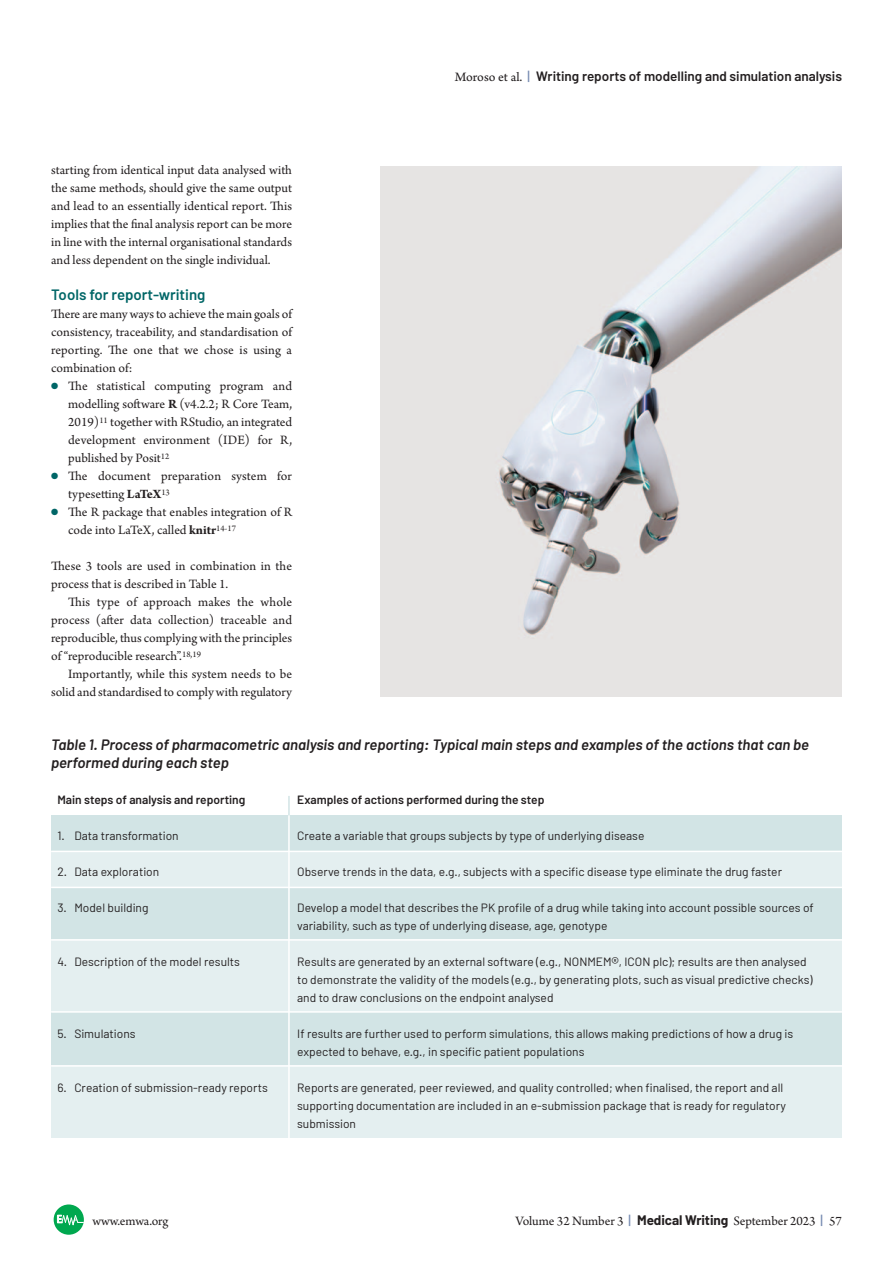
<style>
.page{position:relative;width:893px;height:1263px;background:#fff}
.page>*{position:absolute;margin:0;border:0;box-sizing:border-box;transform-origin:0 0}
.t1{font:italic 600 15px/18px "Barlow";color:#231f20}
.t2{font:600 15px "Barlow";color:#006667}
.t3{font:13.5px/18px "Arno Pro";color:#231f20;text-align:justify}
.t4{font:600 13.5px "Barlow";color:#231f20}
.t5{font:12px/18px "Barlow";color:#231f20}
.t6{font:600 12px "Barlow";color:#231f20}
.s1{color:#006667}
.s2{font-weight:700}
.s3{font-family:"Arno Pro Sm Text";font-weight:400}
.s4{font-weight:500;color:#7589b1}
.s5{font-size:16.5px}
.s6{font-family:"Barlow";font-weight:500;color:#7589b1}
.s7{font-family:"Barlow";font-weight:700}
</style>
<div class="page">
<svg style="left:54px;top:1204px;width:30px;height:31px"></svg>
<div style="left:51px;top:815px;width:791px;height:323px;background:#d2e4e5"></div>
<div style="left:51px;top:851px;width:791px;height:36px;background:#e4eff0"></div>
<div style="left:51px;top:940px;width:791px;height:72px;background:#e4eff0"></div>
<div style="left:51px;top:1066px;width:791px;height:72px;background:#e4eff0"></div>
<hr style="left:51px;top:851px;width:791px;height:1px;background:#fff">
<hr style="left:288px;top:796px;width:2px;height:351px;background:#fff">
<svg style="left:288px;top:796px;width:2px;height:19px"></svg>
<hr style="left:51px;top:887px;width:791px;height:1px;background:#fff">
<hr style="left:51px;top:939px;width:791px;height:2px;background:#fff">
<hr style="left:51px;top:1011px;width:791px;height:2px;background:#fff">
<hr style="left:51px;top:1065px;width:791px;height:2px;background:#fff">
<img style="left:380px;top:166px;width:462px;height:531px">
<p class="t3" style="left:51px;top:162px;width:242px">starting from identical input data analysed with the same methods, should give the same output and lead to an essentially identical report. This implies that the final analysis report can be more in line with the internal organisational standards and less dependent on the single individual.</p>
<p class="t2" style="left:51px;top:285px;width:156px">Tools for report-writing</p>
<p class="t3" style="left:51px;top:306px;width:243px">There are many ways to achieve the main goals of consistency, traceability, and standardisation of reporting. The one that we chose is using a combination of:</p>
<p class="t3" style="left:68px;top:378px;width:225px;text-indent:-17px"><span class="s1">●</span> The statistical computing program and modelling software <span class="s2">R</span> (v4.2.2; R Core Team, 2019)<sup>11</sup> together with RStudio, an integrated development environment (IDE) for R, published by Posit<sup>12</sup></p>
<p class="t3" style="left:68px;top:468px;width:225px;text-indent:-17px"><span class="s1">●</span> The document preparation system for typesetting <span class="s2">LaTeX</span><sup>13</sup></p>
<p class="t3" style="left:68px;top:504px;width:225px;text-indent:-17px"><span class="s1">●</span> The R package that enables integration of R code into LaTeX, called <span class="s2">knitr</span><sup>14-17</sup></p>
<p class="t3" style="left:51px;top:558px;width:242px">These 3 tools are used in combination in the process that is described in Table 1.</p>
<p class="t3" style="left:51px;top:594px;width:242px;text-indent:17px">This type of approach makes the whole process (after data collection) traceable and reproducible, thus complying with the principles of “reprodu cible research”.<sup>18,19</sup></p>
<p class="t3" style="left:51px;top:666px;width:242px;text-align:right">Importantly, while this system needs to be solid and standardised to comply with regulatory</p>
<p class="t4" style="left:455px;top:68px;width:389px"><span class="s3">Moroso et al.</span> <span class="s4">|</span> Writing reports of modelling and simulation analysis</p>
<p class="t1" style="left:51px;top:735px;width:760px">Table 1. Process of pharmacometric analysis and reporting: Typical main steps and examples of the actions that can be performed during each step</p>
<p class="t6" style="left:57px;top:792px;width:190px">Main steps of analysis and reporting</p>
<p class="t6" style="left:297px;top:792px;width:249px">Examples of actions performed during the step</p>
<p class="t5" style="left:57px;top:826px;width:123px">1. Data transformation</p>
<p class="t5" style="left:297px;top:826px;width:349px">Create a variable that groups subjects by type of underlying disease</p>
<p class="t5" style="left:57px;top:862px;width:103px">2. Data exploration</p>
<p class="t5" style="left:297px;top:862px;width:486px">Observe trends in the data, e.g., subjects with a specific disease type eliminate the drug faster</p>
<p class="t5" style="left:57px;top:898px;width:93px">3. Model building</p>
<p class="t5" style="left:297px;top:898px;width:518px">Develop a model that describes the PK profile of a drug while taking into account possible sources of variability, such as type of underlying disease, age, genotype</p>
<p class="t5" style="left:57px;top:952px;width:184px">4. Description of the model results</p>
<p class="t5" style="left:297px;top:952px;width:517px">Results are generated by an external software (e.g., NONMEM<span class="s5">®</span>, ICON plc); results are then analysed to demonstrate the validity of the models (e.g., by generating plots, such as visual predictive checks) and to draw conclusions on the endpoint analysed</p>
<p class="t5" style="left:57px;top:1024px;width:80px">5. Simulations</p>
<p class="t5" style="left:297px;top:1024px;width:498px">If results are further used to perform simulations, this allows making predictions of how a drug is expected to behave, e.g., in specific patient populations</p>
<p class="t5" style="left:57px;top:1078px;width:212px">6. Creation of submission-ready reports</p>
<p class="t5" style="left:297px;top:1078px;width:490px">Reports are generated, peer reviewed, and quality controlled; when finalised, the report and all supporting documentation are included in an e-submission package that is ready for regulatory submission</p>
<p class="t3" style="left:92px;top:1213px;width:78px">www.emwa.org</p>
<p class="t3" style="left:516px;top:1213px;width:328px">Volume 32 Number 3 <span class="s6">|</span> <span class="s7">Medical Writing</span> September 2023 <span class="s6">|</span> 57</p>
</div>
